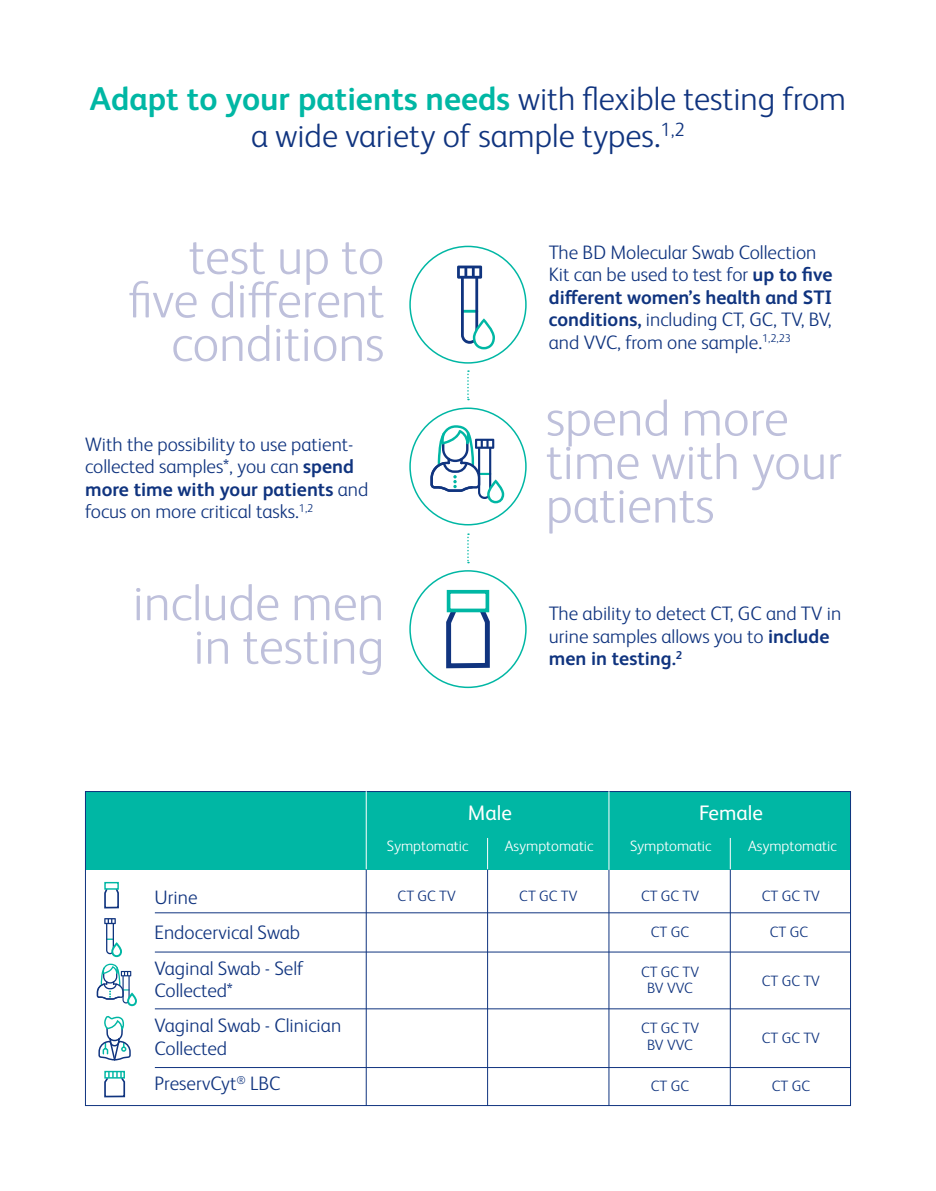
<style>
.page{position:relative;width:936px;height:1191px;background:#fff}
.page>*{position:absolute;margin:0;border:0;box-sizing:border-box;transform-origin:0 0}
.t1{font:300 51px/43.5px "FS Albert Pro";color:#bec0db;text-align:right}
.t2{font:300 33px/36px "FS Albert Pro";color:#10347f;text-align:center}
.t3{font:21px "FS Albert Pro";color:#fff}
.t4{font:300 19.5px/22.5px "FS Albert Pro";color:#10347f}
.t5{font:300 15px/16.5px "FS Albert Pro";color:#10347f;text-align:center}
.t6{font:300 15px "FS Albert Pro";color:#fff}
.s1{font-weight:700;color:#00b7a4}
.s2{font-weight:700}
</style>
<div class="page">
<hr style="left:935px;top:0;width:1px;height:1191px;background:#00b7a4">
<div style="left:85px;top:791px;width:765px;height:78px;background:#00b7a4"></div>
<div style="left:127px;top:993px;width:10px;height:13px;border:2px solid #00b7a4;border-radius:4px"></div>
<svg style="left:104px;top:889px;width:15px;height:20px"></svg>
<div style="left:104px;top:882px;width:15px;height:7px;background:#fff;border:1px solid #00b7a4"></div>
<div style="left:409px;top:246px;width:117px;height:118px;border:2px solid #00b7a4;border-radius:50%"></div>
<svg style="left:457px;top:265px;width:38px;height:85px"></svg>
<div style="left:409px;top:407px;width:117px;height:118px;border:2px solid #00b7a4;border-radius:50%"></div>
<svg style="left:430px;top:425px;width:75px;height:79px"></svg>
<div style="left:409px;top:570px;width:117px;height:118px;border:2px solid #00b7a4;border-radius:50%"></div>
<svg style="left:446px;top:604px;width:44px;height:65px"></svg>
<div style="left:446px;top:590px;width:43px;height:22px;background:#fff;border:4px solid #00b7a4"></div>
<svg style="left:467px;top:370px;width:2px;height:30px"></svg>
<svg style="left:467px;top:533px;width:2px;height:30px"></svg>
<hr style="left:366px;top:869px;width:1px;height:237px;background:#10347f">
<hr style="left:608px;top:870px;width:1px;height:236px;background:#10347f">
<hr style="left:729px;top:869px;width:1px;height:237px;background:#10347f">
<hr style="left:487px;top:869px;width:1px;height:237px;background:#10347f">
<svg style="left:97px;top:918px;width:34px;height:143px"></svg>
<div style="left:104px;top:1070px;width:21px;height:8px;background:#d5f3f0"></div>
<svg style="left:104px;top:1071px;width:22px;height:27px"></svg>
<hr style="left:155px;top:912px;width:695px;height:1px;background:#10347f">
<hr style="left:155px;top:951px;width:695px;height:1px;background:#10347f">
<hr style="left:155px;top:1008px;width:695px;height:1px;background:#10347f">
<hr style="left:155px;top:1067px;width:695px;height:1px;background:#10347f">
<hr style="left:366px;top:791px;width:1px;height:78px;background:#fff">
<hr style="left:608px;top:791px;width:1px;height:79px;background:#fff">
<hr style="left:729px;top:838px;width:1px;height:31px;background:#fff">
<hr style="left:487px;top:838px;width:1px;height:31px;background:#fff">
<h2 class="t2" style="left:90px;top:79px;width:757px"><span class="s1">Adapt to your patients needs</span> with flexible testing from a wide variety of sample types.<sup>1,2</sup></h2>
<h1 class="t1" style="left:128px;top:231px;width:257px">test up to five different conditions</h1>
<p class="t4" style="left:85px;top:431px;width:285px">With the possibility to use patient&shy;collected samples*, you can <span class="s2">spend more time with your patients</span> and focus on more critical tasks.<sup>1,2</sup></p>
<h1 class="t1" style="left:133px;top:578px;width:253px">include men in testing</h1>
<p class="t4" style="left:549px;top:239px;width:285px">The BD Molecular Swab Collection Kit can be used to test for <span class="s2">up to five different women’s health and STI conditions,</span> including CT, GC, TV, BV, and VVC, from one sample.<sup>1,2,23</sup></p>
<h1 class="t1" style="left:546px;top:393px;width:297px;text-align:left">spend more time with your patients</h1>
<p class="t4" style="left:549px;top:601px;width:294px">The ability to detect CT, GC and TV in urine samples allows you to <span class="s2">include men in testing.</span><sup>2</sup></p>
<p class="t3" style="left:468px;top:798px;width:46px">Male</p>
<p class="t3" style="left:699px;top:798px;width:65px">Female</p>
<p class="t4" style="left:154px;top:878px;width:151px;line-height:35.2px">Urine<br>Endocervical Swab<br>Vaginal Swab - Self</p>
<p class="t4" style="left:154px;top:971px;width:188px;line-height:35.2px">Collected*<br>Vaginal Swab - Clinician</p>
<p class="t4" style="left:154px;top:1029px;width:127px;line-height:35.2px">Collected<br>PreservCyt<sup>®</sup> LBC</p>
<p class="t6" style="left:387px;top:835px;width:83px">Symptomatic</p>
<p class="t6" style="left:505px;top:835px;width:90px">Asymptomatic</p>
<p class="t6" style="left:630px;top:835px;width:83px">Symptomatic</p>
<p class="t6" style="left:748px;top:835px;width:90px">Asymptomatic</p>
<p class="t5" style="left:397px;top:886px;width:60px">CT GC TV</p>
<p class="t5" style="left:519px;top:886px;width:60px">CT GC TV</p>
<p class="t5" style="left:641px;top:886px;width:60px">CT GC TV</p>
<p class="t5" style="left:651px;top:922px;width:40px">CT GC</p>
<p class="t5" style="left:769px;top:922px;width:40px">CT GC</p>
<p class="t5" style="left:641px;top:962px;width:60px">CT GC TV<br>BV VVC</p>
<p class="t5" style="left:641px;top:1019px;width:60px">CT GC TV<br>BV VVC</p>
<p class="t5" style="left:651px;top:1076px;width:40px">CT GC</p>
<p class="t5" style="left:771px;top:1076px;width:40px">CT GC</p>
<p class="t5" style="left:761px;top:886px;width:60px">CT GC TV</p>
<p class="t5" style="left:761px;top:971px;width:60px">CT GC TV</p>
<p class="t5" style="left:761px;top:1028px;width:60px">CT GC TV</p>
</div>
